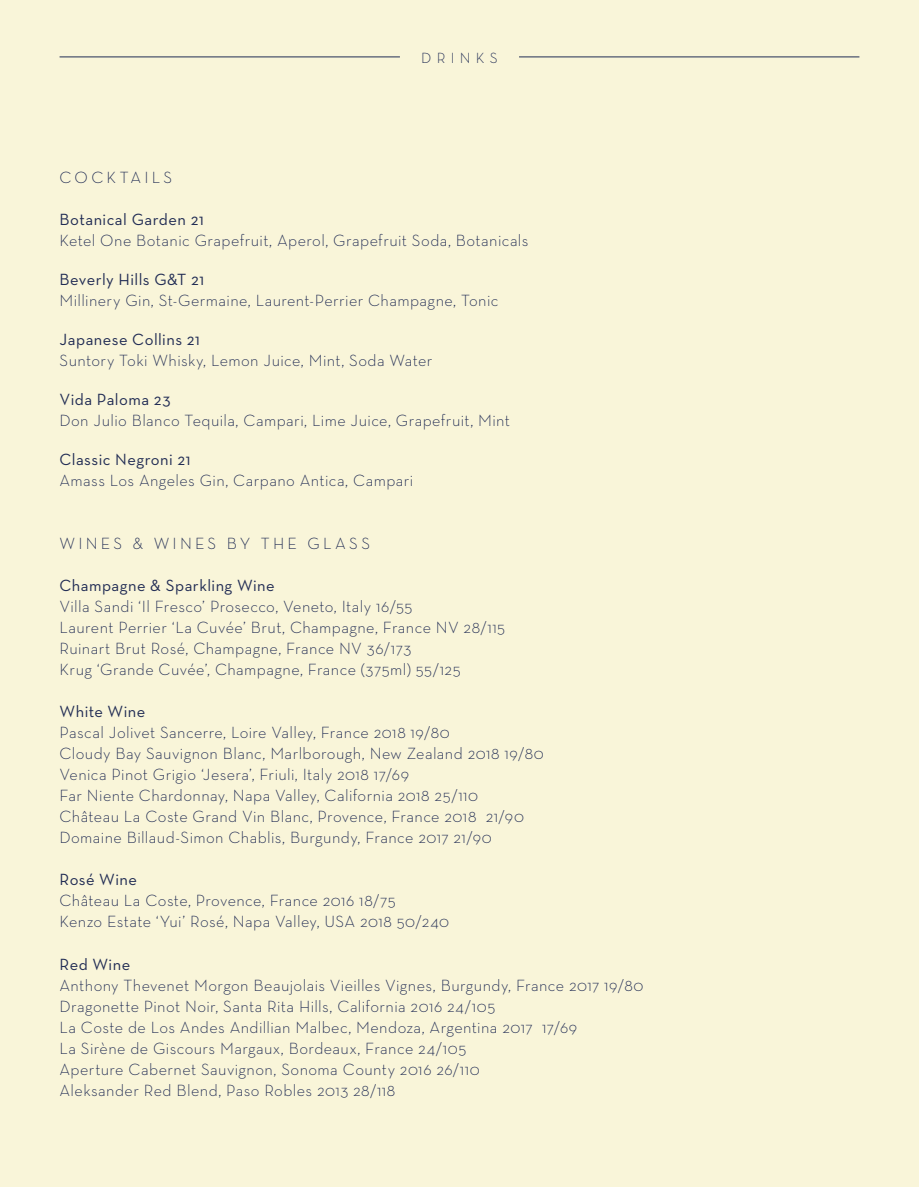
<style>
.page{position:relative;width:919px;height:1187px;background:#fff}
.page>*{position:absolute;margin:0;border:0;box-sizing:border-box;transform-origin:0 0}
.t1{font:300 16.5px/21px "Neutraface Text";letter-spacing:.02em;color:#212c54}
.t2{font:16.5px "Neutraface Text";letter-spacing:.025em;color:#212c54}
.t3{font:300 16.5px "Neutraface Text";letter-spacing:.195em;color:#212c54}
.t4{font:300 16.5px "Neutraface Text";letter-spacing:.19em;color:#212c54}
.t5{font:300 15px "Neutraface Text";letter-spacing:.35em;color:#212c54}
</style>
<div class="page">
<div style="left:0;top:0;width:918px;height:1186px;background:#f9f5d9"></div>
<hr style="left:60px;top:57px;width:340px;height:1px;background:#212c54">
<hr style="left:519px;top:57px;width:340px;height:1px;background:#212c54">
<p class="t5" style="left:421px;top:48px;width:78px">DRINKS</p>
<p class="t4" style="left:60px;top:167px;width:114px">COCKTAILS</p>
<p class="t2" style="left:60px;top:209px;width:146px">Botanical Garden 21</p>
<p class="t1" style="left:60px;top:230px;width:470px">Ketel One Botanic Grapefruit, Aperol, Grapefruit Soda, Botanicals</p>
<p class="t2" style="left:60px;top:269px;width:146px">Beverly Hills G&amp;T 21</p>
<p class="t1" style="left:60px;top:290px;width:440px">Millinery Gin, St-Germaine, Laurent-Perrier Champagne, Tonic</p>
<p class="t2" style="left:60px;top:329px;width:142px">Japanese Collins 21</p>
<p class="t1" style="left:60px;top:350px;width:374px">Suntory Toki Whisky, Lemon Juice, Mint, Soda Water</p>
<p class="t2" style="left:60px;top:389px;width:112px">Vida Paloma 23</p>
<p class="t1" style="left:60px;top:410px;width:452px">Don Julio Blanco Tequila, Campari, Lime Juice, Grapefruit, Mint</p>
<p class="t2" style="left:60px;top:449px;width:132px">Classic Negroni 21</p>
<p class="t1" style="left:60px;top:470px;width:355px">Amass Los Angeles Gin, Carpano Antica, Campari</p>
<p class="t3" style="left:60px;top:533px;width:312px">WINES &amp; WINES BY THE GLASS</p>
<p class="t2" style="left:60px;top:575px;width:217px">Champagne &amp; Sparkling Wine</p>
<p class="t1" style="left:60px;top:596px;width:354px">Villa Sandi ‘Il Fresco’ Prosecco, Veneto, Italy 16/55</p>
<p class="t1" style="left:60px;top:617px;width:447px">Laurent Perrier ‘La Cuvée’ Brut, Champagne, France NV 28/115</p>
<p class="t1" style="left:60px;top:638px;width:353px">Ruinart Brut Rosé, Champagne, France NV 36/173</p>
<p class="t1" style="left:60px;top:659px;width:402px">Krug ‘Grande Cuvée’, Champagne, France (375ml) 55/125</p>
<p class="t2" style="left:60px;top:701px;width:87px">White Wine</p>
<p class="t1" style="left:60px;top:722px;width:392px">Pascal Jolivet Sancerre, Loire Valley, France 2018 19/80</p>
<p class="t1" style="left:60px;top:743px;width:485px">Cloudy Bay Sauvignon Blanc, Marlborough, New Zealand 2018 19/80</p>
<p class="t1" style="left:60px;top:764px;width:351px">Venica Pinot Grigio ‘Jesera’, Friuli, Italy 2018 17/69</p>
<p class="t1" style="left:60px;top:785px;width:466px">Far Niente Chardonnay, Napa Valley, California 2018 25/110<br>Château La Coste Grand Vin Blanc, Provence, France 2018 21/90</p>
<p class="t1" style="left:60px;top:827px;width:433px">Domaine Billaud-Simon Chablis, Burgundy, France 2017 21/90</p>
<p class="t2" style="left:60px;top:869px;width:79px">Rosé Wine</p>
<p class="t1" style="left:60px;top:890px;width:337px">Château La Coste, Provence, France 2016 18/75</p>
<p class="t1" style="left:60px;top:911px;width:391px">Kenzo Estate ‘Yui’ Rosé, Napa Valley, USA 2018 50/240</p>
<p class="t2" style="left:60px;top:953px;width:72px">Red Wine</p>
<p class="t1" style="left:60px;top:974px;width:585px">Anthony Thevenet Morgon Beaujolais Vieilles Vignes, Burgundy, France 2017 19/80</p>
<p class="t1" style="left:60px;top:995px;width:437px">Dragonette Pinot Noir, Santa Rita Hills, California 2016 24/105</p>
<p class="t1" style="left:60px;top:1016px;width:519px">La Coste de Los Andes Andillian Malbec, Mendoza, Argentina 2017 17/69</p>
<p class="t1" style="left:60px;top:1037px;width:408px">La Sirène de Giscours Margaux, Bordeaux, France 24/105</p>
<p class="t1" style="left:60px;top:1058px;width:421px">Aperture Cabernet Sauvignon, Sonoma County 2016 26/110</p>
<p class="t1" style="left:60px;top:1079px;width:337px">Aleksander Red Blend, Paso Robles 2013 28/118</p>
</div>
